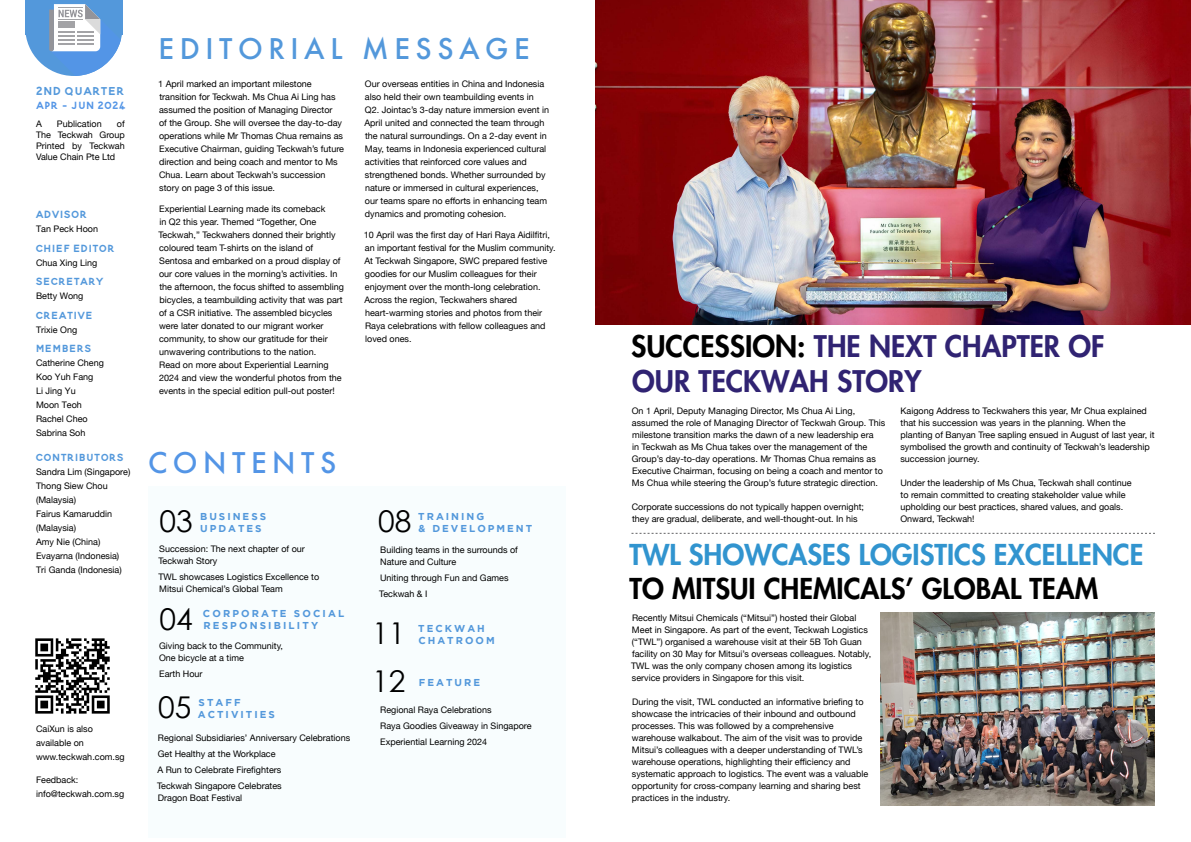
<style>
.page{position:relative;width:1191px;height:842px;background:#fff}
.page>*{position:absolute;margin:0;border:0;box-sizing:border-box;transform-origin:0 0}
.t1{font:30px "Century Gothic";color:#000}
.t2{font:800 29px/34.8px "Futura Std";color:#302372}
.t3{font:800 28px "Futura Std";color:#3194cf}
.t4{font:800 28px "Futura Std";color:#000}
.t5{font:500 27.7px "Futura";letter-spacing:.2em;color:#5398db}
.t6{font:500 27.7px "Futura";letter-spacing:.2em;color:#5395e6}
.t7{font:700 19.9px "Blooming Elegant Sans";letter-spacing:.05em;color:#5398db}
.t8{font:700 18px "Blooming Elegant Sans";letter-spacing:.05em;color:#5398db}
.t9{font:700 18px "Blooming Elegant Sans";letter-spacing:.05em;color:#5395e6}
.t10{font:700 10px "Gotham";letter-spacing:.2em;color:#5398db}
.t11{font:9px/13px "Helvetica Neue";color:#000}
.s1{color:#000}
</style>
<div class="page">
<div style="left:149px;top:487px;width:416px;height:351px;background:#f8fdfe"></div>
<img style="left:35px;top:638px;width:75px;height:76px">
<svg style="left:25px;top:0;width:97px;height:76px"></svg>
<img style="left:595px;top:0;width:596px;height:325px">
<svg style="left:631px;top:533px;width:524px;height:1px"></svg>
<img style="left:880px;top:613px;width:275px;height:193px">
<h3 class="t7" style="left:36px;top:77px;width:90px">2ND quarter</h3>
<h3 class="t9" style="left:37px;top:92px;width:91px">APR - JUN 2024</h3>
<p class="t11" style="left:36px;top:119px;width:90px;line-height:10.8px;text-align:justify;text-indent:81px">of The Teckwah Group Printed by Teckwah Value Chain Pte Ltd</p>
<p class="t11" style="left:36px;top:118px;width:7px">A</p>
<p class="t11" style="left:57px;top:118px;width:46px">Publication</p>
<h3 class="t8" style="left:36px;top:202px;width:52px">ADVISOR</h3>
<p class="t11" style="left:36px;top:223px;width:64px">Tan Peck Hoon</p>
<h3 class="t8" style="left:36px;top:235px;width:80px">Chief Editor</h3>
<p class="t11" style="left:36px;top:257px;width:63px">Chua Xing Ling</p>
<h3 class="t8" style="left:36px;top:269px;width:68px">Secretary</h3>
<p class="t11" style="left:36px;top:290px;width:49px">Betty Wong</p>
<h3 class="t8" style="left:36px;top:302px;width:58px">Creative</h3>
<p class="t11" style="left:36px;top:324px;width:43px">Trixie Ong</p>
<h3 class="t8" style="left:36px;top:336px;width:57px">Members</h3>
<p class="t11" style="left:36px;top:357px;width:69px;line-height:14px">Catherine Cheng<br>Koo Yuh Fang<br>Li Jing Yu<br>Moon Teoh<br>Rachel Cheo<br>Sabrina Soh</p>
<h3 class="t8" style="left:36px;top:445px;width:89px">Contributors</h3>
<p class="t11" style="left:36px;top:466px;width:96px;line-height:14px">Sandra Lim (Singapore)<br>Thong Siew Chou (Malaysia)<br>Fairus Kamaruddin (Malaysia)<br>Amy Nie (China)<br>Evayarna (Indonesia)<br>Tri Ganda (Indonesia)</p>
<p class="t11" style="left:36px;top:723px;width:90px;line-height:14px">CaiXun is also available on www.teckwah.com.sg</p>
<p class="t11" style="left:36px;top:773px;width:90px;line-height:14px">Feedback: info@teckwah.com.sg</p>
<h3 class="t5" style="left:158px;top:30px;width:372px">EDITORIAL MESSAGE</h3>
<p class="t11" style="left:158px;top:77px;width:187px">1 April marked an important milestone transition for Teckwah. Ms Chua Ai Ling has assumed the position of Managing Director<br>of the Group. She will oversee the day-to-day operations while Mr Thomas Chua remains as Executive Chairman, guiding Teckwah’s future direction and being coach and mentor to Ms Chua. Learn about Teckwah’s succession story on page 3 of this issue.</p>
<p class="t11" style="left:158px;top:203px;width:187px">Experiential Learning made its comeback<br>in Q2 this year. Themed “Together, One Teckwah,” Teckwahers donned their brightly coloured team T-shirts on the island of Sentosa and embarked on a proud display of our core values in the morning’s activities. In the afternoon, the focus shifted to assembling bicycles, a teambuilding activity that was part of a CSR initiative. The assembled bicycles were later donated to our migrant worker community, to show our gratitude for their unwavering contributions to the nation.<br>Read on more about Experiential Learning 2024 and view the wonderful photos from the events in the special edition pull-out poster!</p>
<p class="t11" style="left:364px;top:77px;width:186px">Our overseas entities in China and Indonesia also held their own teambuilding events in Q2. Jointac’s 3-day nature immersion event in April united and connected the team through the natural surroundings. On a 2-day event in May, teams in Indonesia experienced cultural activities that reinforced core values and strengthened bonds. Whether surrounded by nature or immersed in cultural experiences, our teams spare no efforts in enhancing team dynamics and promoting cohesion.</p>
<p class="t11" style="left:364px;top:229px;width:193px">10 April was the first day of Hari Raya Aidilfitri, an important festival for the Muslim community.<br>At Teckwah Singapore, SWC prepared festive goodies for our Muslim colleagues for their enjoyment over the month-long celebration.<br>Across the region, Teckwahers shared heart-warming stories and photos from their Raya celebrations with fellow colleagues and loved ones.</p>
<h3 class="t6" style="left:148px;top:443px;width:190px">CONTENTS</h3>
<h1 class="t1" style="left:159px;top:503px;width:35px">03</h1>
<p class="t10" style="left:200px;top:511px;width:67px">BUSINESS</p>
<p class="t10" style="left:200px;top:523px;width:63px">UPDATES</p>
<p class="t11" style="left:158px;top:543px;width:148px;line-height:12px">Succession: The next chapter of our<br>Teckwah Story</p>
<p class="t11" style="left:158px;top:571px;width:162px;line-height:12px">TWL showcases Logistics Excellence to<br>Mitsui Chemical’s Global Team</p>
<p class="t10" style="left:203px;top:607px;width:143px">CORPORATE SOCIAL</p>
<h1 class="t1" style="left:159px;top:601px;width:35px">04</h1>
<p class="t10" style="left:203px;top:619px;width:116px">RESPONSIBILITY</p>
<p class="t11" style="left:159px;top:640px;width:126px;line-height:12px">Giving back to the Community,<br>One bicycle at a time</p>
<p class="t11" style="left:159px;top:667px;width:45px">Earth Hour</p>
<p class="t10" style="left:199px;top:697px;width:43px">STAFF</p>
<h1 class="t1" style="left:158px;top:689px;width:35px">05</h1>
<p class="t10" style="left:198px;top:709px;width:78px">ACTIVITIES</p>
<p class="t11" style="left:157px;top:730px;width:195px;line-height:16px">Regional Subsidiaries’ Anniversary Celebrations Get Healthy at the Workplace<br>A Run to Celebrate Firefighters<br>Teckwah Singapore Celebrates</p>
<p class="t11" style="left:158px;top:792px;width:86px">Dragon Boat Festival</p>
<h1 class="t1" style="left:378px;top:503px;width:35px">08</h1>
<p class="t10" style="left:418px;top:511px;width:67px">TRAINING</p>
<p class="t10" style="left:418px;top:523px;width:115px">&amp; DEVELOPMENT</p>
<p class="t11" style="left:380px;top:545px;width:139px;line-height:12px">Building teams in the surrounds of<br>Nature and Culture</p>
<p class="t11" style="left:379px;top:571px;width:131px;line-height:16px">Uniting through Fun and Games<br>Teckwah &amp; I</p>
<p class="t10" style="left:418px;top:622px;width:68px">TECKWAH</p>
<h1 class="t1" style="left:372px;top:615px;width:35px">11</h1>
<p class="t10" style="left:418px;top:634px;width:78px">CHATROOM</p>
<h1 class="t1" style="left:372px;top:663px;width:35px">12</h1>
<p class="t10" style="left:419px;top:676px;width:63px">FEATURE</p>
<p class="t11" style="left:380px;top:703px;width:153px;line-height:16px">Regional Raya Celebrations<br>Raya Goodies Giveaway in Singapore<br>Experiential Learning 2024</p>
<h2 class="t2" style="left:631px;top:329px;width:475px"><span class="s1">SUCCESSION:</span> THE NEXT CHAPTER OF<br>OUR TECKWAH STORY</h2>
<p class="t11" style="left:900px;top:406px;width:256px;line-height:12px">Kaigong Address to Teckwahers this year, Mr Chua explained that his succession was years in the planning. When the planting of Banyan Tree sapling ensued in August of last year, it symbolised the growth and continuity of Teckwah’s leadership succession journey.</p>
<p class="t11" style="left:900px;top:478px;width:233px;line-height:12px">Under the leadership of Ms Chua, Teckwah shall continue to remain committed to creating stakeholder value while upholding our best practices, shared values, and goals.<br>Onward, Teckwah!</p>
<p class="t11" style="left:632px;top:406px;width:255px;line-height:12px">On 1 April, Deputy Managing Director, Ms Chua Ai Ling, assumed the role of Managing Director of Teckwah Group. This milestone transition marks the dawn of a new leadership era<br>in Teckwah as Ms Chua takes over the management of the Group’s day-to-day operations. Mr Thomas Chua remains as Executive Chairman, focusing on being a coach and mentor to Ms Chua while steering the Group’s future strategic direction.</p>
<p class="t11" style="left:632px;top:502px;width:234px;line-height:12px">Corporate successions do not typically happen overnight; they are gradual, deliberate, and well-thought-out. In his</p>
<h3 class="t3" style="left:629px;top:537px;width:515px">TWL SHOWCASES LOGISTICS EXCELLENCE</h3>
<h3 class="t4" style="left:629px;top:571px;width:470px">TO MITSUI CHEMICALS’ GLOBAL TEAM</h3>
<p class="t11" style="left:631px;top:613px;width:242px;line-height:12px">Recently Mitsui Chemicals (“Mitsui”) hosted their Global Meet in Singapore. As part of the event, Teckwah Logistics (“TWL”) organised a warehouse visit at their 5B Toh Guan facility on 30 May for Mitsui’s overseas colleagues. Notably, TWL was the only company chosen among its logistics service providers in Singapore for this visit.</p>
<p class="t11" style="left:632px;top:697px;width:238px;line-height:12px">During the visit, TWL conducted an informative briefing to showcase the intricacies of their inbound and outbound processes. This was followed by a comprehensive warehouse walkabout. The aim of the visit was to provide Mitsui’s colleagues with a deeper understanding of TWL’s warehouse operations, highlighting their efficiency and systematic approach to logistics. The event was a valuable opportunity for cross-company learning and sharing best practices in the industry.</p>
</div>
